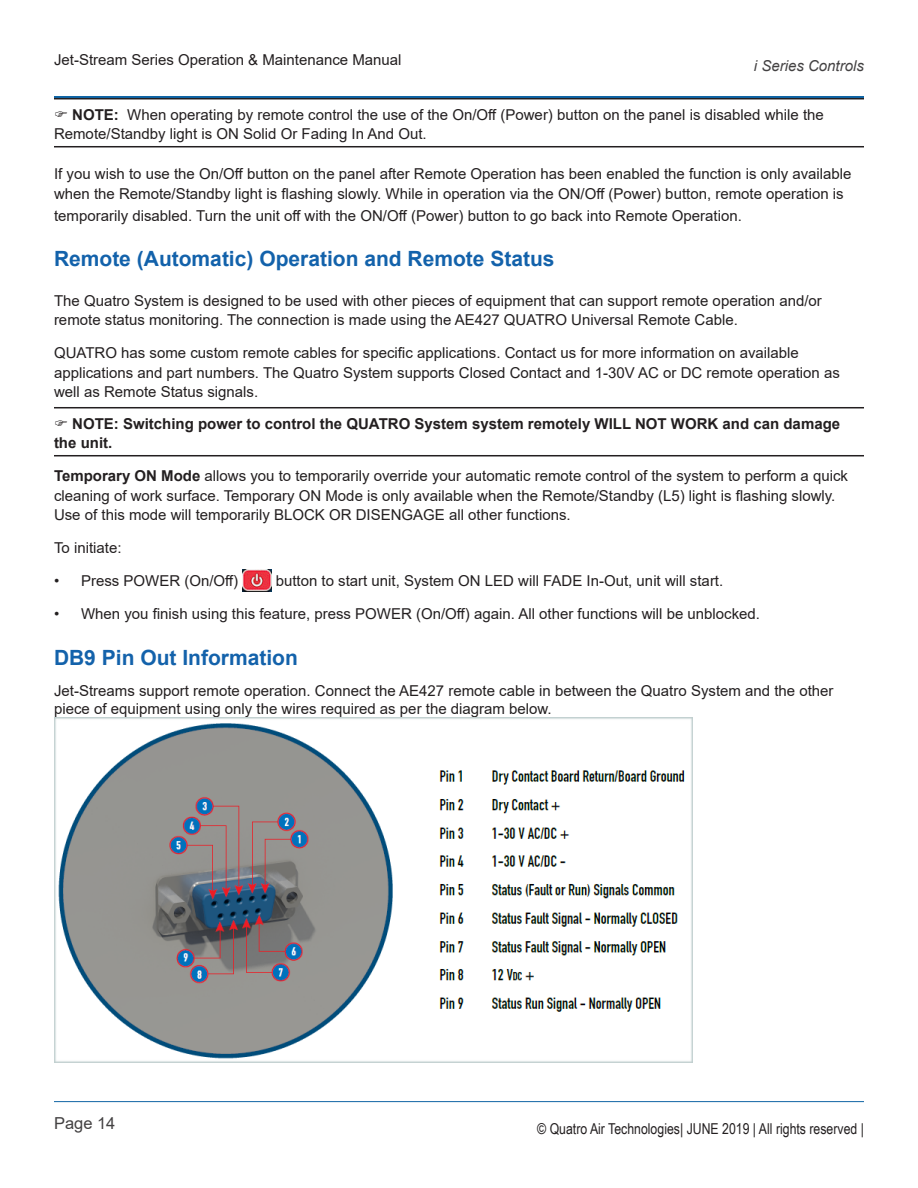
<style>
.page{position:relative;width:918px;height:1188px;background:#fff}
.page>*{position:absolute;margin:0;border:0;box-sizing:border-box;transform-origin:0 0}
.Heading_2{font:700 21px "Arial";color:#1362ab}
.t1{font:16.5px "Arial";color:#434142}
.Body{font:15px/19.5px "Arial";color:#231f20}
.t2{font:700 15px "Arial";color:#231f20}
.t3{font:15px "Arial Narrow";color:#231f20}
.t4{font:italic 15px "Arial";color:#434142}
.s1{font-weight:700}
</style>
<div class="page">
<hr style="left:54px;top:1101px;width:810px;height:1px;background:#1065a5">
<hr style="left:54px;top:96px;width:810px;height:3px;background:#1065a5">
<hr style="left:54px;top:98px;width:810px;height:1px;background:#231f20">
<hr style="left:54px;top:146px;width:810px;height:1px;background:#231f20">
<hr style="left:54px;top:407px;width:810px;height:1px;background:#231f20">
<hr style="left:54px;top:455px;width:810px;height:1px;background:#231f20">
<img style="left:242px;top:569px;width:30px;height:22px">
<img style="left:54px;top:718px;width:639px;height:345px">
<p class="Body" style="left:54px;top:50px;width:349px">Jet-Stream Series Operation &amp; Maintenance Manual</p>
<p class="t4" style="left:754px;top:56px;width:112px">i Series Controls</p>
<p class="Body" style="left:54px;top:105px;width:771px;text-indent:73px">When operating by remote control the use of the On/Off (Power) button on the panel is disabled while the<br>Remote/Standby light is ON Solid Or Fading In And Out.</p>
<p class="Body" style="left:54px;top:164px;width:799px">If you wish to use the On/Off button on the panel after Remote Operation has been enabled the function is only available when the Remote/Standby light is flashing slowly. While in operation via the ON/Off (Power) button, remote operation is</p>
<p class="Body" style="left:54px;top:205px;width:690px">temporarily disabled. Turn the unit off with the ON/Off (Power) button to go back into Remote Operation.</p>
<p class="Heading_2" style="left:54px;top:244px;width:502px">Remote (Automatic) Operation and Remote Status</p>
<p class="Body" style="left:54px;top:291px;width:769px">The Quatro System is designed to be used with other pieces of equipment that can support remote operation and/or remote status monitoring. The connection is made using the AE427 QUATRO Universal Remote Cable.</p>
<p class="Body" style="left:54px;top:343px;width:787px">QUATRO has some custom remote cables for specific applications. Contact us for more information on available applications and part numbers. The Quatro System supports Closed Contact and 1-30V AC or DC remote operation as well as Remote Status signals.</p>
<p class="t2" style="left:68px;top:413px;width:9px">)NOTE:</p>
<p class="t2" style="left:123px;top:413px;width:719px">Switching power to control the QUATRO System system remotely WILL NOT WORK and can damage</p>
<p class="t2" style="left:54px;top:432px;width:60px">the unit.</p>
<p class="Body" style="left:54px;top:466px;width:796px"><span class="s1">Temporary ON Mode</span> allows you to temporarily override your automatic remote control of the system to perform a quick cleaning of work surface. Temporary ON Mode is only available when the Remote/Standby (L5) light is flashing slowly.<br>Use of this mode will temporarily BLOCK OR DISENGAGE all other functions.</p>
<p class="Body" style="left:54px;top:538px;width:69px">To initiate:</p>
<p class="Body" style="left:54px;top:571px;width:186px">• Press POWER (On/Off)</p>
<p class="Body" style="left:276px;top:571px;width:446px">button to start unit, System ON LED will FADE In-Out, unit will start.</p>
<p class="Body" style="left:54px;top:604px;width:708px">• When you finish using this feature, press POWER (On/Off) again. All other functions will be unblocked.</p>
<p class="Heading_2" style="left:54px;top:643px;width:245px">DB9 Pin Out Information</p>
<p class="Body" style="left:54px;top:682px;width:781px;line-height:18px">Jet-Streams support remote operation. Connect the AE427 remote cable in between the Quatro System and the other piece of equipment using only the wires required as per the diagram below.</p>
<p class="t2" style="left:68px;top:104px;width:9px">)NOTE:</p>
<p class="t1" style="left:54px;top:1112px;width:63px">Page 14</p>
<p class="t3" style="left:537px;top:1117px;width:328px">© Quatro Air Technologies| JUNE 2019 | All rights reserved |</p>
</div>
